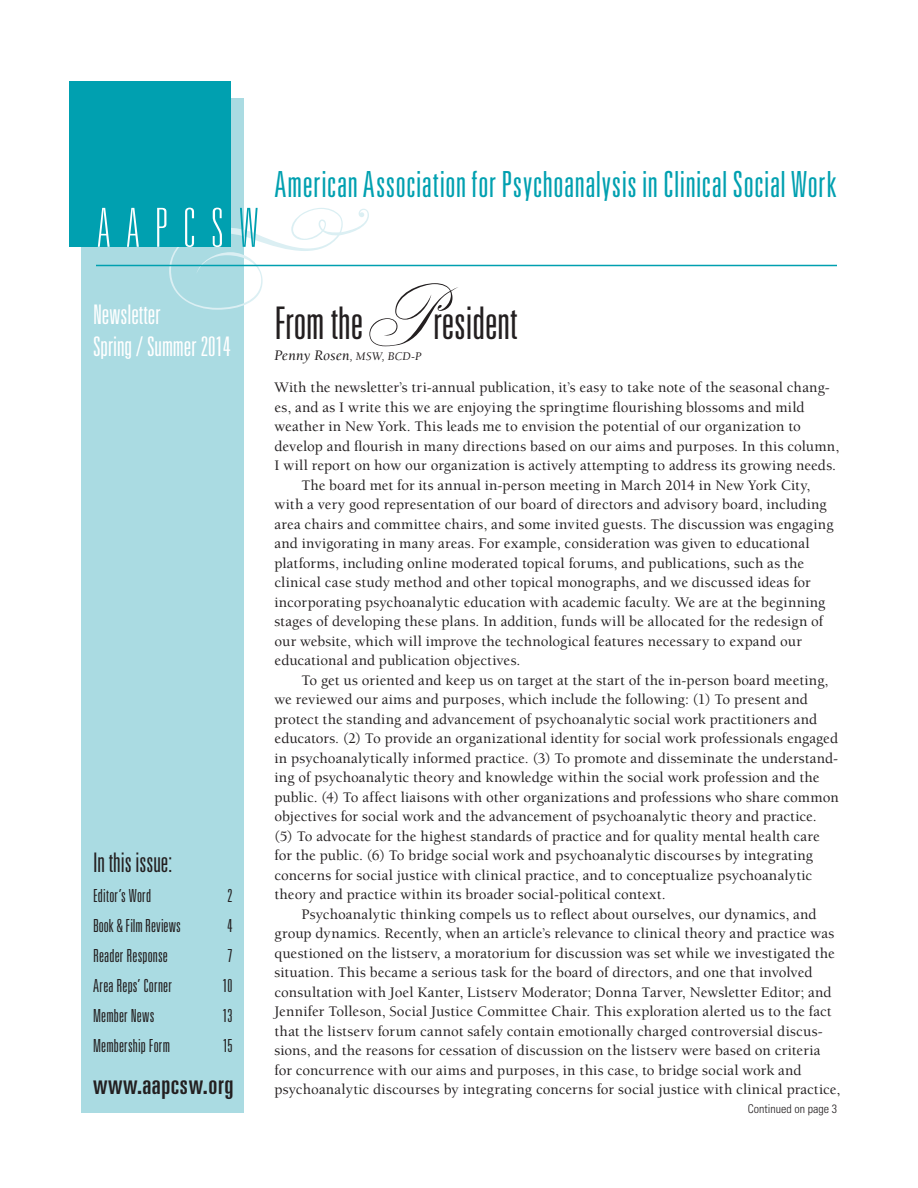
<style>
.page{position:relative;width:918px;height:1188px;background:#fff}
.page>*{position:absolute;margin:0;border:0;box-sizing:border-box;transform-origin:0 0}
.t1{font:100 ultra-condensed 54px "Univers LT Std";letter-spacing:.31em;color:#fff}
.t2{font:300 ultra-condensed 45px "Univers LT Std";color:#231f20}
.t3{font:300 ultra-condensed 36px "Univers LT Std";letter-spacing:.015em;color:#00a0b0}
.t4{font:300 ultra-condensed 27px/32.4px "Univers LT Std";color:#fff}
.t5{font:ultra-condensed 27px "Univers LT Std";letter-spacing:.025em;color:#231f20}
.t6{font:300 ultra-condensed 27px "Univers LT Std";color:#231f20}
.t7{font:300 ultra-condensed 18px "Univers LT Std";letter-spacing:.01em;color:#231f20}
.t8{font:500 15px "Berkeley";letter-spacing:.01em;color:#231f20}
.t9{font:italic 15px "Berkeley";color:#231f20}
.t10{font:300 condensed 12px "Univers LT Std";color:#231f20}
.s1{color:#00a0b0}
.s2{font-family:"Classic";font-weight:400;font-stretch:normal;font-size:57px}
.s3{font-size:12px}
</style>
<div class="page">
<div style="left:81px;top:99px;width:163px;height:1014px;background:#aadbe2"></div>
<svg style="left:169px;top:208px;width:200px;height:102px"></svg>
<hr style="left:96px;top:265px;width:741px;height:1px;background:#00a0b0">
<div style="left:69px;top:81px;width:162px;height:166px;background:#00a0b0"></div>
<h1 class="t1" style="left:98px;top:200px;width:161px">AAPCS<span class="s1">W</span></h1>
<h3 class="t4" style="left:93px;top:298px;width:139px">Newsletter<br>Spring / Summer 2014</h3>
<h3 class="t6" style="left:93px;top:848px;width:81px">In this issue:</h3>
<p class="t7" style="left:93px;top:886px;width:60px">Editor’s Word</p>
<p class="t7" style="left:228px;top:886px;width:6px">2</p>
<p class="t7" style="left:93px;top:916px;width:89px">Book &amp; Film Reviews</p>
<p class="t7" style="left:228px;top:916px;width:6px">4</p>
<p class="t7" style="left:93px;top:946px;width:76px">Reader Response</p>
<p class="t7" style="left:228px;top:946px;width:6px">7</p>
<p class="t7" style="left:93px;top:976px;width:81px">Area Reps’ Corner</p>
<p class="t7" style="left:223px;top:976px;width:11px">10</p>
<p class="t7" style="left:93px;top:1006px;width:63px">Member News</p>
<p class="t7" style="left:223px;top:1006px;width:11px">13</p>
<p class="t7" style="left:93px;top:1036px;width:79px">Membership Form</p>
<p class="t7" style="left:223px;top:1036px;width:11px">15</p>
<h3 class="t5" style="left:93px;top:1069px;width:142px">www.aapcsw.org</h3>
<h3 class="t3" style="left:274px;top:166px;width:564px">American Association for Psychoanalysis in Clinical Social Work</h3>
<h2 class="t2" style="left:274px;top:300px;width:245px">From the <span class="s2">P</span>resident</h2>
<p class="t9" style="left:274px;top:348px;width:149px">Penny Rosen<span class="s3">, MSW, BCD-P</span></p>
<p class="t8" style="left:274px;top:380px;width:557px">With the newsletter’s tri-annual publication, it’s easy to take note of the seasonal chang-</p>
<p class="t8" style="left:274px;top:399px;width:532px">es, and as I write this we are enjoying the springtime flourishing blossoms and mild</p>
<p class="t8" style="left:274px;top:419px;width:528px">weather in New York. This leads me to envision the potential of our organization to</p>
<p class="t8" style="left:274px;top:438px;width:566px">develop and flourish in many directions based on our aims and purposes. In this column,</p>
<p class="t8" style="left:274px;top:458px;width:563px">I will report on how our organization is actively attempting to address its growing needs.</p>
<p class="t8" style="left:302px;top:477px;width:510px">The board met for its annual in-person meeting in March 2014 in New York City,</p>
<p class="t8" style="left:274px;top:497px;width:554px">with a very good representation of our board of directors and advisory board, including</p>
<p class="t8" style="left:274px;top:516px;width:561px">area chairs and committee chairs, and some invited guests. The discussion was engaging</p>
<p class="t8" style="left:274px;top:536px;width:537px">and invigorating in many areas. For example, consideration was given to educational</p>
<p class="t8" style="left:274px;top:555px;width:531px">platforms, including online moderated topical forums, and publications, such as the</p>
<p class="t8" style="left:274px;top:575px;width:538px">clinical case study method and other topical monographs, and we discussed ideas for</p>
<p class="t8" style="left:274px;top:594px;width:552px">incorporating psychoanalytic education with academic faculty. We are at the beginning</p>
<p class="t8" style="left:274px;top:614px;width:550px">stages of developing these plans. In addition, funds will be allocated for the redesign of</p>
<p class="t8" style="left:274px;top:633px;width:529px">our website, which will improve the technological features necessary to expand our</p>
<p class="t8" style="left:274px;top:653px;width:247px">educational and publication objectives.</p>
<p class="t8" style="left:302px;top:672px;width:528px">To get us oriented and keep us on target at the start of the in-person board meeting,</p>
<p class="t8" style="left:274px;top:692px;width:535px">we reviewed our aims and purposes, which include the following: (1) To present and</p>
<p class="t8" style="left:274px;top:711px;width:544px">protect the standing and advancement of psychoanalytic social work practitioners and</p>
<p class="t8" style="left:274px;top:731px;width:565px">educators. (2) To provide an organizational identity for social work professionals engaged</p>
<p class="t8" style="left:274px;top:750px;width:565px">in psychoanalytically informed practice. (3) To promote and disseminate the understand-</p>
<p class="t8" style="left:274px;top:770px;width:547px">ing of psychoanalytic theory and knowledge within the social work profession and the</p>
<p class="t8" style="left:274px;top:789px;width:566px">public. (4) To affect liaisons with other organizations and professions who share common</p>
<p class="t8" style="left:274px;top:809px;width:544px">objectives for social work and the advancement of psychoanalytic theory and practice.</p>
<p class="t8" style="left:274px;top:828px;width:547px">(5) To advocate for the highest standards of practice and for quality mental health care</p>
<p class="t8" style="left:274px;top:848px;width:540px">for the public. (6) To bridge social work and psychoanalytic discourses by integrating</p>
<p class="t8" style="left:274px;top:867px;width:539px">concerns for social justice with clinical practice, and to conceptualize psychoanalytic</p>
<p class="t8" style="left:274px;top:887px;width:393px">theory and practice within its broader social-political context.</p>
<p class="t8" style="left:302px;top:906px;width:517px">Psychoanalytic thinking compels us to reflect about ourselves, our dynamics, and</p>
<p class="t8" style="left:274px;top:926px;width:561px">group dynamics. Recently, when an article’s relevance to clinical theory and practice was</p>
<p class="t8" style="left:274px;top:945px;width:562px">questioned on the listserv, a moratorium for discussion was set while we investigated the</p>
<p class="t8" style="left:274px;top:965px;width:540px">situation. This became a serious task for the board of directors, and one that involved</p>
<p class="t8" style="left:274px;top:984px;width:559px">consultation with Joel Kanter, Listserv Moderator; Donna Tarver, Newsletter Editor; and</p>
<p class="t8" style="left:274px;top:1004px;width:558px">Jennifer Tolleson, Social Justice Committee Chair. This exploration alerted us to the fact</p>
<p class="t8" style="left:274px;top:1023px;width:550px">that the listserv forum cannot safely contain emotionally charged controversial discus-</p>
<p class="t8" style="left:274px;top:1043px;width:548px">sions, and the reasons for cessation of discussion on the listserv were based on criteria</p>
<p class="t8" style="left:274px;top:1062px;width:529px">for concurrence with our aims and purposes, in this case, to bridge social work and</p>
<p class="t8" style="left:274px;top:1082px;width:567px">psychoanalytic discourses by integrating concerns for social justice with clinical practice,</p>
<p class="t10" style="left:748px;top:1102px;width:91px">Continued on page 3</p>
</div>
